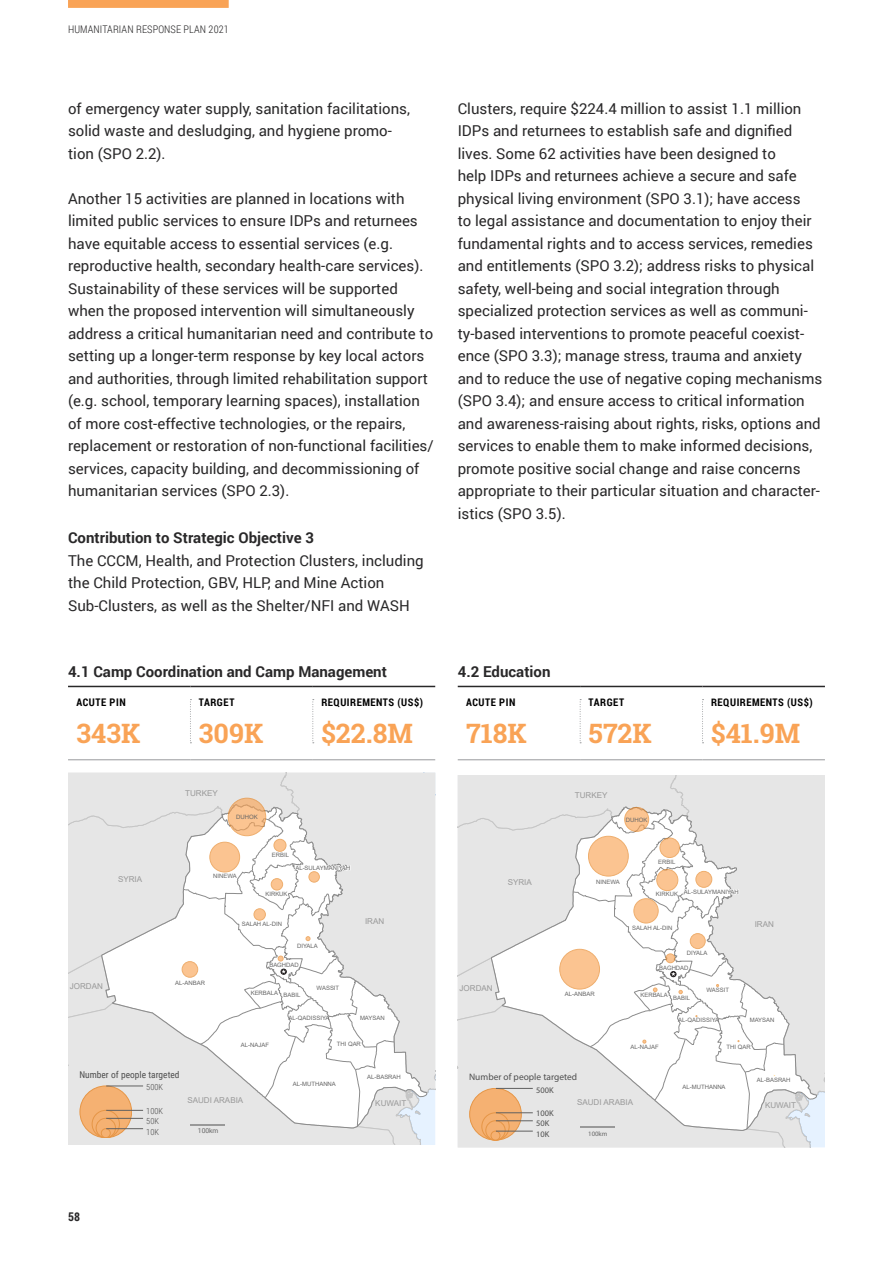
<style>
.page{position:relative;width:893px;height:1263px;background:#fff}
.page>*{position:absolute;margin:0;border:0;box-sizing:border-box;transform-origin:0 0}
.t1{font:700 27px "Roboto Slab";color:#f9a356}
.t2{font:15px/22.5px "Roboto";color:#292829}
.t3{font:700 15px "Roboto";color:#292829}
.t4{font:700 12px "Roboto Condensed";color:#292829}
.t5{font:700 10.5px "Roboto Condensed";letter-spacing:.05em;color:#000}
.t6{font:300 10.5px "Roboto Condensed";letter-spacing:.01em;color:#292829}
.t7{font:9.45px "Roboto Condensed";letter-spacing:.005em;color:#4e4e4e}
.t8{font:300 8.4px "Roboto Condensed";letter-spacing:.005em;color:#4e4e4e}
.t9{font:8.1px "Arial";color:#999}
.t10{font:6.75px "Roboto";color:#666}
.t11{font:6px "Arial";color:#666}
</style>
<div class="page">
<div style="left:68px;top:0;width:161px;height:8px;background:#f9a356"></div>
<hr style="left:190px;top:686px;width:123px;height:1px;background:#292829">
<hr style="left:313px;top:686px;width:122px;height:1px;background:#292829">
<hr style="left:190px;top:759px;width:123px;height:1px;background:#989a9d">
<hr style="left:313px;top:759px;width:122px;height:1px;background:#989a9d">
<hr style="left:68px;top:759px;width:122px;height:1px;background:#989a9d">
<hr style="left:68px;top:686px;width:122px;height:1px;background:#292829">
<svg style="left:190px;top:699px;width:1px;height:44px"></svg>
<svg style="left:312px;top:699px;width:2px;height:44px"></svg>
<svg style="left:68px;top:773px;width:367px;height:372px"></svg>
<hr style="left:190px;top:1124px;width:35px;height:2px;background:#999">
<svg style="left:80px;top:1086px;width:52px;height:52px"></svg>
<div style="left:80px;top:1086px;width:52px;height:52px;border:1px solid #e6821e;border-radius:50%"></div>
<svg style="left:92px;top:1110px;width:27px;height:28px"></svg>
<div style="left:92px;top:1110px;width:28px;height:28px;border:1px solid #e6821e;border-radius:50%"></div>
<svg style="left:96px;top:1118px;width:19px;height:20px"></svg>
<div style="left:96px;top:1118px;width:20px;height:20px;border:1px solid #e6821e;border-radius:50%"></div>
<div style="left:101px;top:1129px;width:9px;height:9px;background:#f5b172;border-radius:50%"></div>
<div style="left:101px;top:1128px;width:9px;height:10px;border:1px solid #e6821e;border-radius:50%"></div>
<hr style="left:106px;top:1128px;width:37px;height:1px;background:#606060">
<hr style="left:106px;top:1118px;width:37px;height:1px;background:#606060">
<hr style="left:106px;top:1110px;width:37px;height:1px;background:#606060">
<hr style="left:106px;top:1086px;width:37px;height:1px;background:#606060">
<hr style="left:580px;top:686px;width:122px;height:1px;background:#292829">
<hr style="left:702px;top:686px;width:123px;height:1px;background:#292829">
<hr style="left:580px;top:759px;width:122px;height:1px;background:#989a9d">
<hr style="left:702px;top:759px;width:123px;height:1px;background:#989a9d">
<hr style="left:458px;top:759px;width:122px;height:1px;background:#989a9d">
<hr style="left:458px;top:686px;width:122px;height:1px;background:#292829">
<svg style="left:580px;top:699px;width:1px;height:44px"></svg>
<svg style="left:702px;top:699px;width:1px;height:44px"></svg>
<svg style="left:458px;top:775px;width:367px;height:372px"></svg>
<hr style="left:580px;top:1127px;width:35px;height:1px;background:#999">
<svg style="left:470px;top:1088px;width:51px;height:52px"></svg>
<div style="left:469px;top:1088px;width:52px;height:52px;border:1px solid #e6821e;border-radius:50%"></div>
<svg style="left:482px;top:1113px;width:27px;height:27px"></svg>
<div style="left:482px;top:1112px;width:27px;height:28px;border:1px solid #e6821e;border-radius:50%"></div>
<svg style="left:486px;top:1121px;width:19px;height:19px"></svg>
<div style="left:486px;top:1120px;width:19px;height:20px;border:1px solid #e6821e;border-radius:50%"></div>
<div style="left:491px;top:1131px;width:9px;height:9px;background:#f5b172;border-radius:50%"></div>
<div style="left:491px;top:1131px;width:9px;height:9px;border:1px solid #e6821e;border-radius:50%"></div>
<hr style="left:496px;top:1131px;width:37px;height:1px;background:#606060">
<hr style="left:496px;top:1120px;width:37px;height:1px;background:#606060">
<hr style="left:496px;top:1112px;width:37px;height:1px;background:#606060">
<hr style="left:496px;top:1088px;width:37px;height:1px;background:#606060">
<p class="t6" style="left:68px;top:22px;width:162px">HUMANITARIAN RESPONSE PLAN 2021</p>
<p class="t2" style="left:68px;top:96px;width:343px">of emergency water supply, sanitation facilitations, solid waste and desludging, and hygiene promo&shy;tion (SPO 2.2).</p>
<p class="t2" style="left:68px;top:186px;width:367px">Another 15 activities are planned in locations with limited public services to ensure IDPs and returnees have equitable access to essential services (e.g. reproductive health, secondary health-care services).<br>Sustainability of these services will be supported when the proposed intervention will simultaneously address a critical humanitarian need and contribute to setting up a longer-term response by key local actors and authorities, through limited rehabilitation support (e.g. school, temporary learning spaces), installation of more cost-effective technologies, or the repairs, replacement or restoration of non-functional facilities/ services, capacity building, and decommissioning of humanitarian services (SPO 2.3).</p>
<p class="t3" style="left:68px;top:527px;width:247px">Contribution to Strategic Objective 3</p>
<p class="t2" style="left:68px;top:549px;width:357px">The CCCM, Health, and Protection Clusters, including the Child Protection, GBV, HLP, and Mine Action<br>Sub-Clusters, as well as the Shelter/NFI and WASH</p>
<p class="t2" style="left:458px;top:96px;width:366px">Clusters, require $224.4 million to assist 1.1 million IDPs and returnees to establish safe and dignified lives. Some 62 activities have been designed to<br>help IDPs and returnees achieve a secure and safe physical living environment (SPO 3.1); have access<br>to legal assistance and documentation to enjoy their fundamental rights and to access services, remedies and entitlements (SPO 3.2); address risks to physical safety, well-being and social integration through specialized protection services as well as communi&shy;ty-based interventions to promote peaceful coexist&shy;ence (SPO 3.3); manage stress, trauma and anxiety and to reduce the use of negative coping mechanisms (SPO 3.4); and ensure access to critical information and awareness-raising about rights, risks, options and services to enable them to make informed decisions, promote positive social change and raise concerns appropriate to their particular situation and character&shy;istics (SPO 3.5).</p>
<p class="t3" style="left:68px;top:661px;width:320px">4.1 Camp Coordination and Camp Management</p>
<p class="t5" style="left:77px;top:695px;width:51px">ACUTE PIN</p>
<p class="t5" style="left:199px;top:695px;width:37px">TARGET</p>
<p class="t5" style="left:321px;top:695px;width:103px">REQUIREMENTS (US$)</p>
<h1 class="t1" style="left:77px;top:714px;width:65px">343K</h1>
<h1 class="t1" style="left:199px;top:714px;width:66px">309K</h1>
<h1 class="t1" style="left:321px;top:714px;width:93px">$22.8M</h1>
<p class="t3" style="left:458px;top:661px;width:94px">4.2 Education</p>
<p class="t5" style="left:466px;top:695px;width:51px">ACUTE PIN</p>
<p class="t5" style="left:589px;top:695px;width:37px">TARGET</p>
<p class="t5" style="left:711px;top:695px;width:103px">REQUIREMENTS (US$)</p>
<h1 class="t1" style="left:466px;top:714px;width:62px">718K</h1>
<h1 class="t1" style="left:589px;top:714px;width:65px">572K</h1>
<h1 class="t1" style="left:711px;top:714px;width:91px">$41.9M</h1>
<p class="t9" style="left:185px;top:787px;width:34px">TURKEY</p>
<p class="t9" style="left:575px;top:789px;width:34px">TURKEY</p>
<p class="t11" style="left:236px;top:813px;width:23px">DUHOK</p>
<p class="t11" style="left:626px;top:815px;width:23px">DUHOK</p>
<p class="t11" style="left:272px;top:850px;width:19px">ERBIL</p>
<p class="t11" style="left:295px;top:864px;width:57px">AL-SULAYMANIYAH</p>
<p class="t11" style="left:658px;top:857px;width:19px">ERBIL</p>
<p class="t9" style="left:118px;top:874px;width:26px">SYRIA</p>
<p class="t11" style="left:213px;top:871px;width:25px">NINEWA</p>
<p class="t9" style="left:508px;top:876px;width:26px">SYRIA</p>
<p class="t11" style="left:596px;top:877px;width:25px">NINEWA</p>
<p class="t11" style="left:265px;top:890px;width:24px">KIRKUK</p>
<p class="t11" style="left:684px;top:887px;width:57px">AL-SULAYMANIYAH</p>
<p class="t11" style="left:656px;top:889px;width:24px">KIRKUK</p>
<p class="t11" style="left:242px;top:919px;width:42px">SALAH AL-DIN</p>
<p class="t9" style="left:365px;top:916px;width:21px">IRAN</p>
<p class="t11" style="left:632px;top:924px;width:42px">SALAH AL-DIN</p>
<p class="t9" style="left:755px;top:918px;width:21px">IRAN</p>
<p class="t11" style="left:297px;top:942px;width:22px">DIYALA</p>
<p class="t11" style="left:687px;top:948px;width:22px">DIYALA</p>
<p class="t11" style="left:269px;top:961px;width:31px">BAGHDAD</p>
<p class="t11" style="left:659px;top:963px;width:31px">BAGHDAD</p>
<p class="t9" style="left:70px;top:980px;width:35px">JORDAN</p>
<p class="t11" style="left:175px;top:979px;width:31px">AL-ANBAR</p>
<p class="t11" style="left:251px;top:988px;width:29px">KERBALA</p>
<p class="t11" style="left:283px;top:991px;width:18px">BABIL</p>
<p class="t11" style="left:317px;top:984px;width:24px">WASSIT</p>
<p class="t9" style="left:460px;top:982px;width:35px">JORDAN</p>
<p class="t11" style="left:565px;top:989px;width:31px">AL-ANBAR</p>
<p class="t11" style="left:640px;top:991px;width:29px">KERBALA</p>
<p class="t11" style="left:673px;top:993px;width:18px">BABIL</p>
<p class="t11" style="left:706px;top:986px;width:24px">WASSIT</p>
<p class="t11" style="left:289px;top:1014px;width:42px">AL-QADISSIYA</p>
<p class="t11" style="left:360px;top:1013px;width:26px">MAYSAN</p>
<p class="t11" style="left:678px;top:1016px;width:42px">AL-QADISSIYA</p>
<p class="t11" style="left:750px;top:1016px;width:26px">MAYSAN</p>
<p class="t11" style="left:241px;top:1041px;width:30px">AL-NAJAF</p>
<p class="t11" style="left:337px;top:1040px;width:26px">THI QAR</p>
<p class="t11" style="left:631px;top:1043px;width:30px">AL-NAJAF</p>
<p class="t11" style="left:726px;top:1042px;width:26px">THI QAR</p>
<p class="t7" style="left:79px;top:1068px;width:102px">Number of people targeted</p>
<p class="t8" style="left:146px;top:1081px;width:18px">500K</p>
<p class="t11" style="left:293px;top:1080px;width:45px">AL-MUTHANNA</p>
<p class="t11" style="left:367px;top:1073px;width:35px">AL-BASRAH</p>
<p class="t7" style="left:469px;top:1071px;width:110px">Number of people targeted</p>
<p class="t8" style="left:536px;top:1085px;width:19px">500K</p>
<p class="t11" style="left:683px;top:1082px;width:45px">AL-MUTHANNA</p>
<p class="t11" style="left:757px;top:1075px;width:35px">AL-BASRAH</p>
<p class="t8" style="left:146px;top:1105px;width:18px">100K</p>
<p class="t8" style="left:146px;top:1115px;width:14px">50K</p>
<p class="t9" style="left:187px;top:1094px;width:57px">SAUDI ARABIA</p>
<p class="t8" style="left:146px;top:1126px;width:14px">10K</p>
<p class="t10" style="left:198px;top:1126px;width:22px">100km</p>
<p class="t9" style="left:375px;top:1097px;width:33px">KUWAIT</p>
<p class="t8" style="left:536px;top:1108px;width:19px">100K</p>
<p class="t8" style="left:536px;top:1118px;width:15px">50K</p>
<p class="t9" style="left:577px;top:1097px;width:57px">SAUDI ARABIA</p>
<p class="t8" style="left:536px;top:1129px;width:15px">10K</p>
<p class="t10" style="left:588px;top:1129px;width:21px">100km</p>
<p class="t9" style="left:765px;top:1100px;width:33px">KUWAIT</p>
<p class="t4" style="left:68px;top:1208px;width:13px">58</p>
</div>
